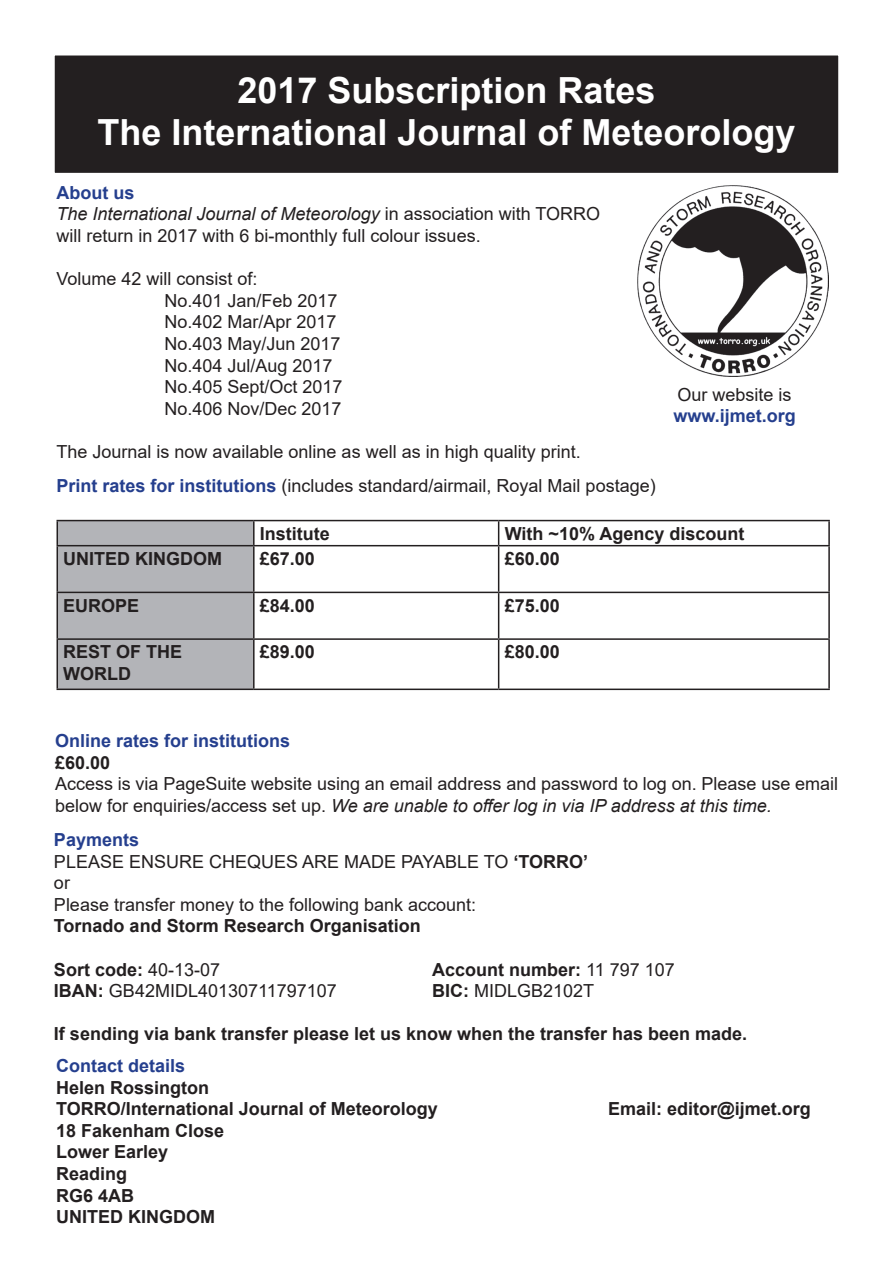
<style>
.page{position:relative;width:893px;height:1263px;background:#fff}
.page>*{position:absolute;margin:0;border:0;box-sizing:border-box;transform-origin:0 0}
.t1{font:700 36px/42px "Arial";color:#fff;text-align:center}
.t2{font:18px/21.6px "Arial";color:#231f20}
.t3{font:700 18px/21.6px "Arial";color:#231f20}
.t4{font:700 18px "Arial";color:#253f8e}
.s1{font-weight:700;color:#253f8e}
.s2{font-style:italic}
.s3{font-weight:700}
.s4{font-weight:400}
</style>
<div class="page">
<svg style="left:255px;top:521px;width:573px;height:167px"></svg>
<hr style="left:828px;top:593px;width:2px;height:45px;background:#231f20">
<hr style="left:254px;top:638px;width:245px;height:2px;background:#231f20">
<hr style="left:499px;top:638px;width:331px;height:2px;background:#231f20">
<hr style="left:828px;top:640px;width:2px;height:48px;background:#231f20">
<hr style="left:254px;top:688px;width:245px;height:2px;background:#231f20">
<hr style="left:499px;top:688px;width:331px;height:2px;background:#231f20">
<hr style="left:253px;top:640px;width:2px;height:48px;background:#231f20">
<hr style="left:498px;top:640px;width:1px;height:48px;background:#231f20">
<hr style="left:57px;top:688px;width:197px;height:2px;background:#231f20">
<hr style="left:253px;top:521px;width:2px;height:24px;background:#231f20">
<svg style="left:498px;top:521px;width:1px;height:24px"></svg>
<hr style="left:253px;top:546px;width:2px;height:46px;background:#231f20">
<hr style="left:498px;top:546px;width:1px;height:46px;background:#231f20">
<hr style="left:253px;top:593px;width:2px;height:45px;background:#231f20">
<hr style="left:498px;top:593px;width:1px;height:45px;background:#231f20">
<hr style="left:57px;top:520px;width:197px;height:1px;background:#231f20">
<div style="left:57px;top:521px;width:197px;height:168px;background:#b3b4b8"></div>
<hr style="left:254px;top:520px;width:245px;height:1px;background:#231f20">
<hr style="left:499px;top:520px;width:331px;height:1px;background:#231f20">
<hr style="left:828px;top:521px;width:2px;height:24px;background:#231f20">
<hr style="left:57px;top:545px;width:197px;height:1px;background:#231f20">
<hr style="left:57px;top:546px;width:1px;height:46px;background:#231f20">
<hr style="left:254px;top:545px;width:245px;height:1px;background:#231f20">
<hr style="left:499px;top:545px;width:331px;height:1px;background:#231f20">
<hr style="left:828px;top:546px;width:2px;height:46px;background:#231f20">
<hr style="left:57px;top:592px;width:197px;height:1px;background:#231f20">
<hr style="left:254px;top:592px;width:245px;height:1px;background:#231f20">
<hr style="left:499px;top:592px;width:331px;height:1px;background:#231f20">
<div style="left:54px;top:55px;width:785px;height:119px;background:#231f20"></div>
<div style="left:53px;top:54px;width:787px;height:120px;border:2px solid #fff"></div>
<img style="left:637px;top:186px;width:191px;height:190px">
<h1 class="t1" style="left:97px;top:69px;width:700px">2017 Subscription Rates<br>The International Journal of Meteorology</h1>
<p class="t2" style="left:57px;top:182px;width:545px"><span class="s1">About us<br></span><span class="s2">The International Journal of Meteorology</span> in association with TORRO will return in 2017 with 6 bi-monthly full colour issues.</p>
<p class="t2" style="left:165px;top:268px;width:180px;text-indent:-108px">Volume 42 will consist of:<br>No.401 Jan/Feb 2017<br>No.402 Mar/Apr 2017<br>No.403 May/Jun 2017<br>No.404 Jul/Aug 2017<br>No.405 Sept/Oct 2017<br>No.406 Nov/Dec 2017</p>
<p class="t2" style="left:57px;top:441px;width:526px">The Journal is now available online as well as in high quality print.</p>
<p class="t2" style="left:677px;top:384px;width:116px">Our website is</p>
<p class="t4" style="left:673px;top:403px;width:124px">www.ijmet.org</p>
<p class="t2" style="left:57px;top:475px;width:601px"><span class="s1">Print rates for institutions</span> (includes standard/airmail, Royal Mail postage)</p>
<p class="t3" style="left:260px;top:523px;width:72px">Institute</p>
<p class="t3" style="left:505px;top:523px;width:241px">With ~10% Agency discount</p>
<p class="t3" style="left:63px;top:548px;width:160px">UNITED KINGDOM</p>
<p class="t3" style="left:260px;top:548px;width:57px">£67.00</p>
<p class="t3" style="left:505px;top:548px;width:57px">£60.00</p>
<p class="t3" style="left:63px;top:595px;width:78px">EUROPE</p>
<p class="t3" style="left:260px;top:595px;width:57px">£84.00</p>
<p class="t3" style="left:505px;top:595px;width:57px">£75.00</p>
<p class="t3" style="left:63px;top:641px;width:121px">REST OF THE<br>WORLD</p>
<p class="t3" style="left:260px;top:641px;width:57px">£89.00</p>
<p class="t3" style="left:505px;top:641px;width:57px">£80.00</p>
<p class="t4" style="left:55px;top:728px;width:237px">Online rates for institutions</p>
<p class="t3" style="left:55px;top:752px;width:57px">£60.00</p>
<p class="t2" style="left:55px;top:773px;width:785px">Access is via PageSuite website using an email address and password to log on. Please use email below for enquiries/access set up. <span class="s2">We are unable to offer log in via IP address at this time.</span></p>
<p class="t2" style="left:54px;top:829px;width:536px"><span class="s1">Payments<br></span>PLEASE ENSURE CHEQUES ARE MADE PAYABLE TO <span class="s3">‘TORRO’ </span>or<br>Please transfer money to the following bank account:</p>
<p class="t3" style="left:54px;top:915px;width:368px">Tornado and Storm Research Organisation</p>
<p class="t3" style="left:54px;top:959px;width:168px">Sort code: <span class="s4">40-13-07</span></p>
<p class="t3" style="left:432px;top:959px;width:244px">Account number: <span class="s4">11 797 107</span></p>
<p class="t2" style="left:54px;top:980px;width:284px"><span class="s3">IBAN:</span> GB42MIDL40130711797107</p>
<p class="t2" style="left:432px;top:980px;width:164px"><span class="s3">BIC:</span> MIDLGB2102T</p>
<p class="t3" style="left:54px;top:1023px;width:695px">If sending via bank transfer please let us know when the transfer has been made.</p>
<p class="t4" style="left:56px;top:1053px;width:131px">Contact details</p>
<p class="t3" style="left:56px;top:1077px;width:383px">Helen Rossington<br>TORRO/International Journal of Meteorology</p>
<p class="t3" style="left:56px;top:1120px;width:170px">18 Fakenham Close<br>Lower Earley<br>Reading<br>RG6 4AB<br>UNITED KINGDOM</p>
<p class="t3" style="left:608px;top:1098px;width:204px">Email: editor@ijmet.org</p>
</div>
